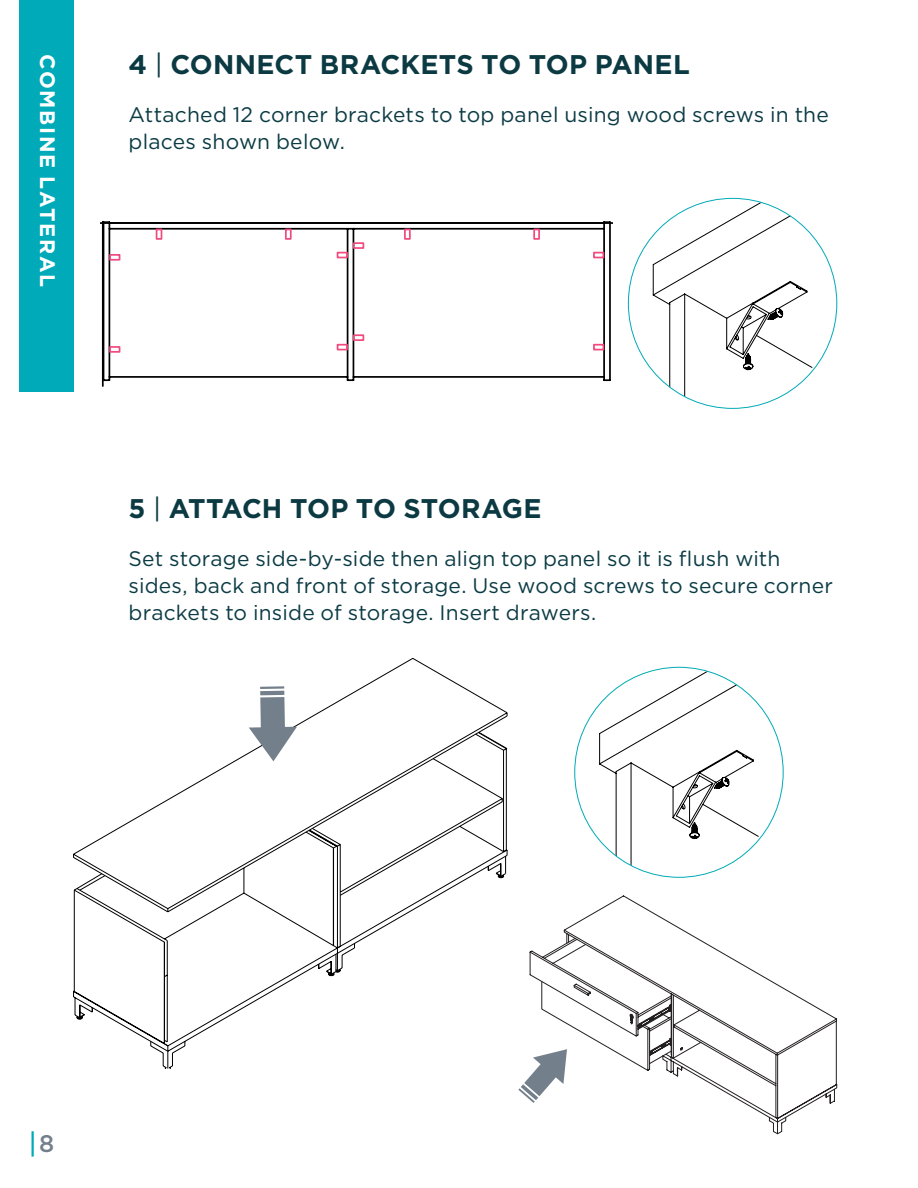
<style>
.page{position:relative;width:918px;height:1188px;background:#fff}
.page>*{position:absolute;margin:0;border:0;box-sizing:border-box;transform-origin:0 0}
.t1{font:700 27px "Gotham";letter-spacing:.005em;color:#0c3a42}
.t2{font:500 24px "Gotham";color:#73808b}
.t3{font:21px/27px "Gotham";letter-spacing:.01em;color:#0b3b44}
.t4{font:700 21px "Gotham";letter-spacing:.08em;color:#fff}
.s1{font-weight:400}
</style>
<div class="page">
<svg style="left:652px;top:198px;width:161px;height:210px"></svg>
<svg style="left:599px;top:667px;width:160px;height:210px"></svg>
<div style="left:20px;top:0;width:54px;height:392px;background:#00aab8"></div>
<hr style="left:102px;top:222px;width:2px;height:164px;background:#000">
<hr style="left:101px;top:628px;width:512px;height:1px;background:#000">
<hr style="left:917px;top:223px;width:1px;height:165px;background:#000">
<hr style="left:101px;top:222px;width:512px;height:2px;background:#000">
<hr style="left:109px;top:376px;width:239px;height:2px;background:#000">
<hr style="left:353px;top:376px;width:251px;height:2px;background:#000">
<hr style="left:603px;top:222px;width:2px;height:158px;background:#000">
<hr style="left:353px;top:228px;width:251px;height:2px;background:#000">
<hr style="left:353px;top:229px;width:1px;height:151px;background:#000">
<hr style="left:347px;top:229px;width:1px;height:151px;background:#000">
<hr style="left:109px;top:228px;width:245px;height:2px;background:#000">
<hr style="left:109px;top:223px;width:1px;height:157px;background:#000">
<hr style="left:609px;top:222px;width:2px;height:158px;background:#000">
<div style="left:109px;top:346px;width:11px;height:7px;border:2px solid #f04a7e"></div>
<div style="left:109px;top:254px;width:11px;height:7px;border:2px solid #f04a7e"></div>
<div style="left:337px;top:344px;width:11px;height:6px;border:2px solid #f04a7e"></div>
<div style="left:337px;top:252px;width:11px;height:6px;border:2px solid #f04a7e"></div>
<div style="left:353px;top:334px;width:11px;height:7px;border:2px solid #f04a7e"></div>
<div style="left:353px;top:242px;width:11px;height:7px;border:2px solid #f04a7e"></div>
<div style="left:593px;top:344px;width:11px;height:6px;border:2px solid #f04a7e"></div>
<div style="left:593px;top:252px;width:11px;height:6px;border:2px solid #f04a7e"></div>
<div style="left:285px;top:229px;width:7px;height:11px;border:2px solid #f04a7e"></div>
<div style="left:156px;top:229px;width:6px;height:11px;border:2px solid #f04a7e"></div>
<div style="left:533px;top:229px;width:7px;height:11px;border:2px solid #f04a7e"></div>
<div style="left:404px;top:229px;width:7px;height:11px;border:2px solid #f04a7e"></div>
<svg style="left:73px;top:658px;width:434px;height:411px"></svg>
<svg style="left:77px;top:716px;width:430px;height:352px"></svg>
<svg style="left:564px;top:895px;width:273px;height:240px"></svg>
<svg style="left:249px;top:686px;width:48px;height:75px"></svg>
<svg style="left:518px;top:938px;width:154px;height:165px"></svg>
<hr style="left:32px;top:1131px;width:2px;height:26px;background:#00aab8">
<p class="t4" style="left:60px;top:54px;width:235px;rotate:90deg">COMBINE LATERAL</p>
<p class="t1" style="left:129px;top:49px;width:563px">4 <span class="s1">|</span> CONNECT BRACKETS TO TOP PANEL</p>
<p class="t3" style="left:129px;top:100px;width:702px">Attached 12 corner brackets to top panel using wood screws in the places shown below.</p>
<p class="t1" style="left:129px;top:493px;width:415px">5 <span class="s1">|</span> ATTACH TOP TO STORAGE</p>
<p class="t3" style="left:129px;top:545px;width:706px">Set storage side-by-side then align top panel so it is flush with sides, back and front of storage. Use wood screws to secure corner brackets to inside of storage. Insert drawers.</p>
<p class="t2" style="left:39px;top:1130px;width:17px">8</p>
</div>
